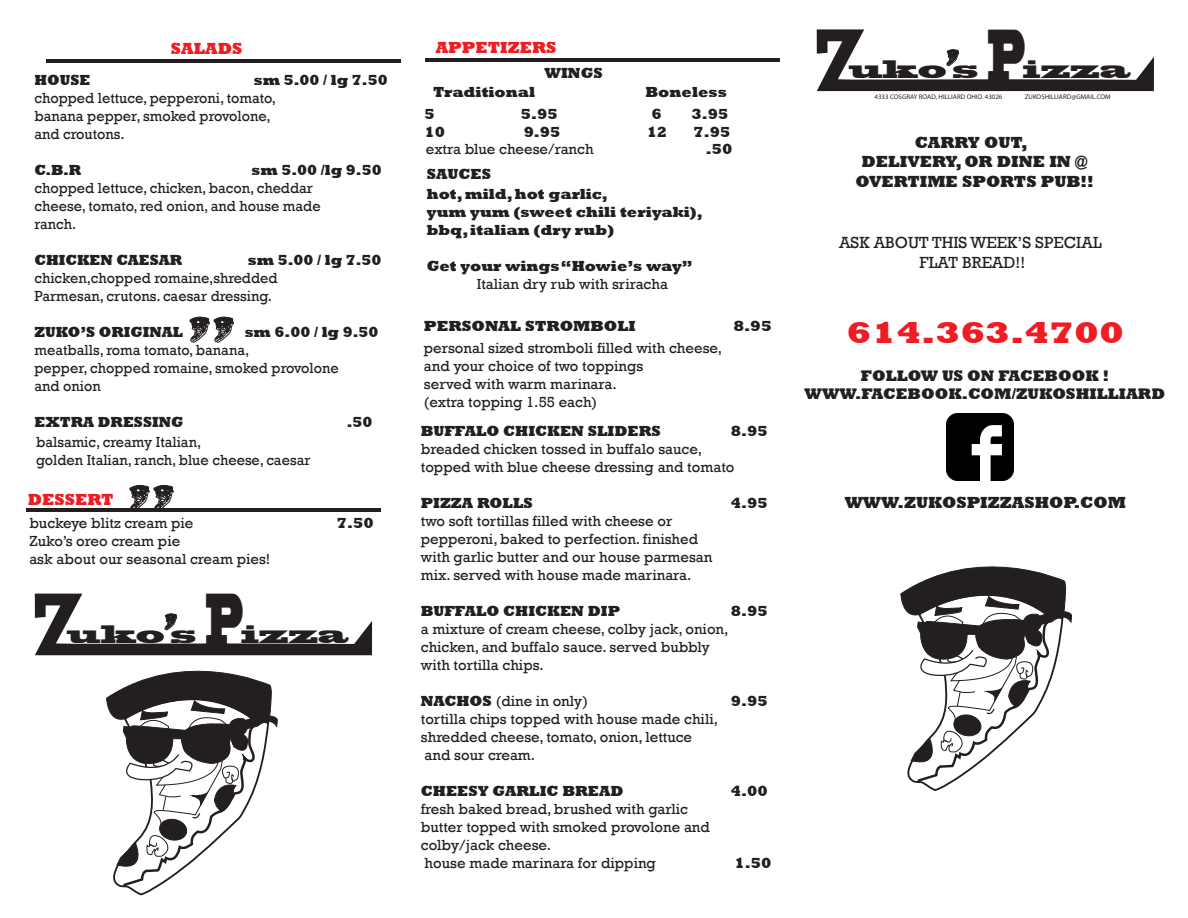
<style>
.page{position:relative;width:1188px;height:918px;background:#fff}
.page>*{position:absolute;margin:0;border:0;box-sizing:border-box;transform-origin:0 0}
.t1{font:73.8px "Blackoak Std";color:#231f20;scale:.28 1}
.t2{font:800 30.6px "Rockwell";color:#ee1d23;scale:1.18 1}
.t3{font:23.55px "Blackoak Std";color:#231f20;scale:.91 1}
.t4{font:800 16.5px/19.8px "Rockwell";color:#231f20;text-align:center}
.t5{font:16.5px/19.8px "Rockwell";color:#231f20;text-align:center}
.t6{font:800 16.5px "Rockwell";color:#ee1d23}
.t7{font:800 15.75px/18.9px "Rockwell";color:#231f20;text-align:center}
.t8{font:15px/18px "Rockwell";color:#231f20}
.t9{font:800 15px/18px "Rockwell";color:#231f20}
.t10{font:800 15px "Rockwell";color:#231f20;scale:1.04 1}
.t11{font:6.75px "Myriad Pro";color:#231f20}
.s1{font-weight:800}
</style>
<div class="page">
<svg style="left:817px;top:29px;width:337px;height:62px"></svg>
<img style="left:947px;top:414px;width:66px;height:66px">
<hr style="left:425px;top:59px;width:355px;height:3px;background:#231f20">
<hr style="left:26px;top:509px;width:355px;height:3px;background:#231f20">
<svg style="left:189px;top:316px;width:45px;height:27px"></svg>
<svg style="left:128px;top:484px;width:46px;height:25px"></svg>
<svg style="left:900px;top:566px;width:173px;height:225px"></svg>
<hr style="left:46px;top:60px;width:355px;height:3px;background:#231f20">
<svg style="left:35px;top:594px;width:337px;height:302px"></svg>
<p class="t6" style="left:171px;top:39px;width:73px">SALADS</p>
<p class="t9" style="left:35px;top:72px;width:57px">HOUSE</p>
<p class="t9" style="left:254px;top:72px;width:135px">sm 5.00 / lg 7.50</p>
<p class="t8" style="left:35px;top:90px;width:243px">chopped lettuce, pepperoni, tomato, banana pepper, smoked provolone, and croutons.</p>
<p class="t9" style="left:35px;top:162px;width:48px">C.B.R</p>
<p class="t9" style="left:252px;top:162px;width:132px">sm 5.00 /lg 9.50</p>
<p class="t8" style="left:35px;top:180px;width:288px">chopped lettuce, chicken, bacon, cheddar cheese, tomato, red onion, and house made ranch.</p>
<p class="t9" style="left:35px;top:252px;width:149px">CHICKEN CAESAR</p>
<p class="t9" style="left:248px;top:252px;width:135px">sm 5.00 / lg 7.50</p>
<p class="t8" style="left:35px;top:270px;width:245px">chicken,chopped romaine,shredded<br>Parmesan, crutons. caesar dressing.</p>
<p class="t9" style="left:35px;top:324px;width:150px">ZUKO’S ORIGINAL</p>
<p class="t9" style="left:245px;top:324px;width:135px">sm 6.00 / lg 9.50</p>
<p class="t8" style="left:35px;top:342px;width:306px">meatballs, roma tomato, banana,<br>pepper, chopped romaine, smoked provolone and onion</p>
<p class="t9" style="left:35px;top:414px;width:150px">EXTRA DRESSING</p>
<p class="t9" style="left:347px;top:414px;width:27px">.50</p>
<p class="t8" style="left:36px;top:434px;width:276px">balsamic, creamy Italian,<br>golden Italian, ranch, blue cheese, caesar</p>
<p class="t6" style="left:28px;top:490px;width:87px">DESSERT</p>
<p class="t8" style="left:29px;top:514px;width:166px">buckeye blitz cream pie</p>
<p class="t9" style="left:337px;top:514px;width:38px">7.50</p>
<p class="t8" style="left:29px;top:532px;width:242px">Zuko’s oreo cream pie<br>ask about our seasonal cream pies!</p>
<h3 class="t3" style="left:67px;top:618px;width:144px">uko s</h3>
<h1 class="t1" style="left:206px;top:572px;width:136px">P</h1>
<h3 class="t3" style="left:241px;top:618px;width:121px">izza</h3>
<p class="t6" style="left:436px;top:38px;width:122px">APPETIZERS</p>
<p class="t9" style="left:545px;top:64px;width:60px">WINGS</p>
<p class="t9" style="left:433px;top:84px;width:104px">Traditional</p>
<p class="t9" style="left:646px;top:84px;width:83px">Boneless</p>
<p class="t9" style="left:424px;top:105px;width:12px">5</p>
<p class="t9" style="left:521px;top:105px;width:38px">5.95</p>
<p class="t9" style="left:651px;top:105px;width:12px">6</p>
<p class="t9" style="left:692px;top:105px;width:38px">3.95</p>
<p class="t9" style="left:424px;top:123px;width:22px">10</p>
<p class="t9" style="left:524px;top:123px;width:38px">9.95</p>
<p class="t9" style="left:647px;top:123px;width:22px">12</p>
<p class="t9" style="left:693px;top:123px;width:38px">7.95</p>
<p class="t8" style="left:426px;top:140px;width:169px">extra blue cheese/ranch</p>
<p class="t9" style="left:706px;top:140px;width:28px">.50</p>
<p class="t9" style="left:427px;top:165px;width:66px">SAUCES</p>
<p class="t9" style="left:427px;top:185px;width:277px">hot, mild, hot garlic,<br>yum yum (sweet chili teriyaki), bbq, italian (dry rub)</p>
<p class="t9" style="left:427px;top:257px;width:267px">Get your wings “Howie’s way”</p>
<p class="t8" style="left:477px;top:275px;width:193px">Italian dry rub with sriracha</p>
<p class="t10" style="left:424px;top:318px;width:205px">PERSONAL STROMBOLI</p>
<p class="t10" style="left:733px;top:318px;width:39px">8.95</p>
<p class="t8" style="left:424px;top:339px;width:300px">personal sized stromboli filled with cheese, and your choice of two toppings<br>served with warm marinara.<br>(extra topping 1.55 each)</p>
<p class="t9" style="left:421px;top:422px;width:242px">BUFFALO CHICKEN SLIDERS</p>
<p class="t9" style="left:731px;top:422px;width:38px">8.95</p>
<p class="t8" style="left:421px;top:440px;width:315px">breaded chicken tossed in buffalo sauce, topped with blue cheese dressing and tomato</p>
<p class="t9" style="left:421px;top:494px;width:113px">PIZZA ROLLS</p>
<p class="t9" style="left:731px;top:494px;width:38px">4.95</p>
<p class="t8" style="left:421px;top:512px;width:293px">two soft tortillas filled with cheese or pepperoni, baked to perfection. finished with garlic butter and our house parmesan mix. served with house made marinara.</p>
<p class="t9" style="left:421px;top:602px;width:201px">BUFFALO CHICKEN DIP</p>
<p class="t9" style="left:731px;top:602px;width:38px">8.95</p>
<p class="t8" style="left:421px;top:620px;width:309px">a mixture of cream cheese, colby jack, onion, chicken, and buffalo sauce. served bubbly with tortilla chips.</p>
<p class="t8" style="left:421px;top:692px;width:169px"><span class="s1">NACHOS</span> (dine in only)</p>
<p class="t9" style="left:731px;top:692px;width:38px">9.95</p>
<p class="t8" style="left:421px;top:710px;width:299px">tortilla chips topped with house made chili, shredded cheese, tomato, onion, lettuce and sour cream.</p>
<p class="t9" style="left:421px;top:782px;width:204px">CHEESY GARLIC BREAD</p>
<p class="t9" style="left:731px;top:782px;width:38px">4.00</p>
<p class="t8" style="left:421px;top:800px;width:291px">fresh baked bread, brushed with garlic butter topped with smoked provolone and colby/jack cheese.<br>house made marinara for dipping</p>
<p class="t9" style="left:735px;top:854px;width:38px">1.50</p>
<h3 class="t3" style="left:848px;top:54px;width:144px">uko s</h3>
<h1 class="t1" style="left:988px;top:8px;width:136px">P</h1>
<h3 class="t3" style="left:1023px;top:54px;width:121px">izza</h3>
<p class="t11" style="left:875px;top:93px;width:129px">4333 COSGRAY ROAD, HILLIARD OHIO. 43026</p>
<p class="t11" style="left:1025px;top:93px;width:87px">ZUKOSHILLIARD@GMAIL.COM</p>
<p class="t4" style="left:855px;top:132px;width:240px">CARRY OUT,<br>DELIVERY, OR DINE IN @<br>OVERTIME SPORTS PUB!!</p>
<p class="t5" style="left:839px;top:233px;width:264px">ASK ABOUT THIS WEEK’S SPECIAL<br>FLAT BREAD!!</p>
<h2 class="t2" style="left:847px;top:315px;width:237px">614.363.4700</h2>
<p class="t7" style="left:805px;top:366px;width:362px">FOLLOW US ON FACEBOOK !<br>WWW.FACEBOOK.COM/ZUKOSHILLIARD</p>
<p class="t4" style="left:845px;top:493px;width:283px">WWW.ZUKOSPIZZASHOP.COM</p>
</div>
